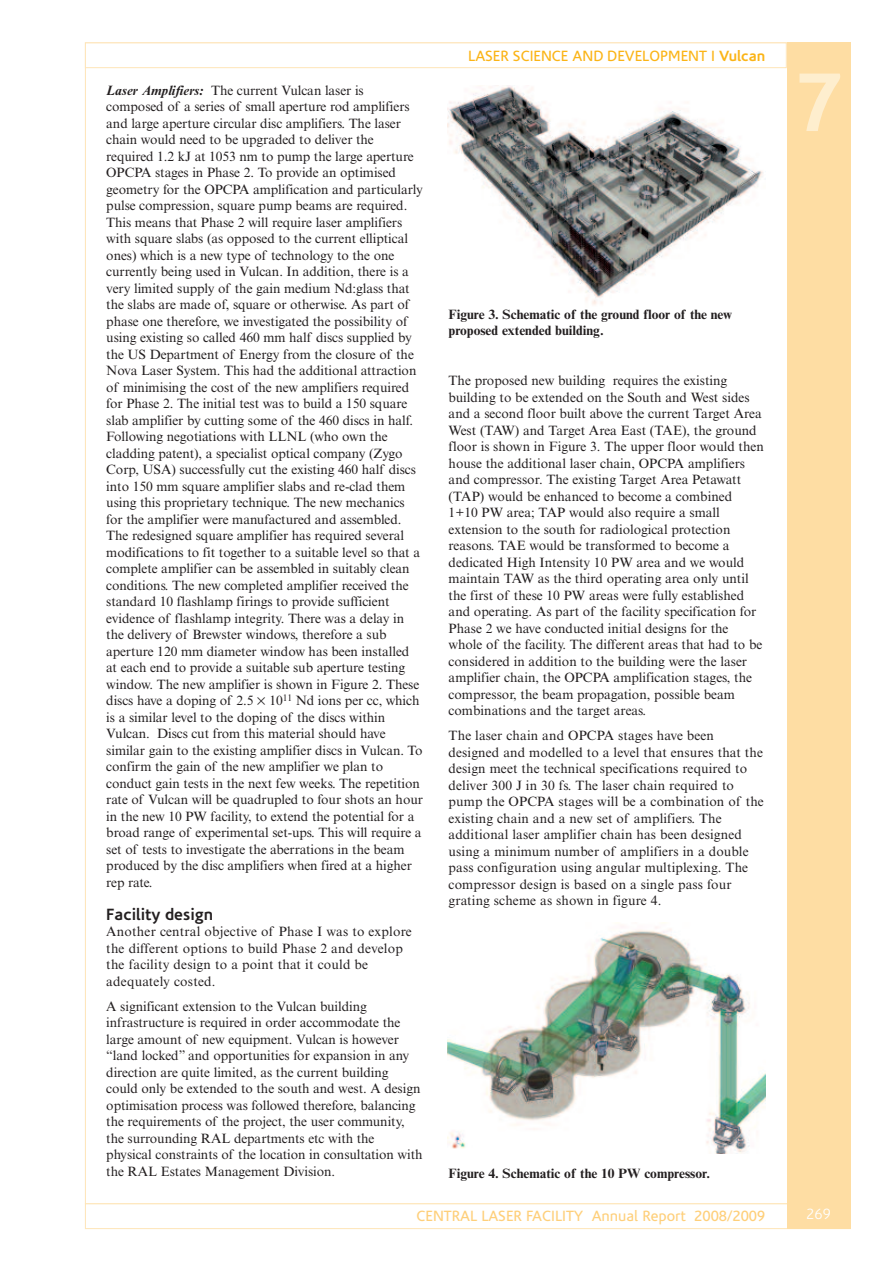
<style>
.page{position:relative;width:893px;height:1263px;background:#fff}
.page>*{position:absolute;margin:0;border:0;box-sizing:border-box;transform-origin:0 0}
.t1{font:700 84px "Corisande";color:#feeece}
.t2{font:700 16.5px "Corisande";color:#231f20}
.t3{font:15px "Corisande";color:#fecf7a}
.t4{font:15px "Corisande";color:#fbb416}
.t5{font:300 15px "Corisande";color:#fff}
.t6{font:13.5px/16.5px "Times NRMT";letter-spacing:-.005em;color:#231f20}
.t7{font:13.5px/16.5px "Times NRMT";letter-spacing:.015em;color:#231f20}
.t8{font:700 13.5px/16.5px "Times NRMT";color:#231f20}
.s1{font-weight:700;font-style:italic}
.s2{font-weight:700}
</style>
<div class="page">
<div style="left:85px;top:1203px;width:765px;height:26px;border:1px solid #fee5b8"></div>
<div style="left:85px;top:43px;width:702px;height:25px;border:1px solid #fee5b8"></div>
<div style="left:787px;top:43px;width:63px;height:1186px;background:#fedda3"></div>
<img style="left:447px;top:85px;width:316px;height:220px">
<img style="left:447px;top:927px;width:318px;height:227px">
<p class="t6" style="left:106px;top:83px;width:318px"><span class="s1">Laser Amplifiers:</span> The current Vulcan laser is composed of a series of small aperture rod amplifiers and large aperture circular disc amplifiers. The laser chain would need to be upgraded to deliver the required 1.2 kJ at 1053 nm to pump the large aperture OPCPA stages in Phase 2. To provide an optimised geometry for the OPCPA amplification and particularly pulse compression, square pump beams are required.<br>This means that Phase 2 will require laser amplifiers with square slabs (as opposed to the current elliptical ones) which is a new type of technology to the one currently being used in Vulcan. In addition, there is a very limited supply of the gain medium Nd:glass that the slabs are made of, square or otherwise. As part of phase one therefore, we investigated the possibility of using existing so called 460 mm half discs supplied by the US Department of Energy from the closure of the Nova Laser System. This had the additional attraction of minimising the cost of the new amplifiers required for Phase 2. The initial test was to build a 150 square slab amplifier by cutting some of the 460 discs in half.<br>Following negotiations with LLNL (who own the cladding patent), a specialist optical company (Zygo Corp, USA) successfully cut the existing 460 half discs into 150 mm square amplifier slabs and re-clad them using this proprietary technique. The new mechanics for the amplifier were manufactured and assembled.<br>The redesigned square amplifier has required several modifications to fit together to a suitable level so that a complete amplifier can be assembled in suitably clean conditions. The new completed amplifier received the standard 10 flashlamp firings to provide sufficient evidence of flashlamp integrity. There was a delay in the delivery of Brewster windows, therefore a sub aperture 120 mm diameter window has been installed at each end to provide a suitable sub aperture testing window. The new amplifier is shown in Figure 2. These discs have a doping of 2.5 10<sup>11</sup> Nd ions per cc, which is a similar level to the doping of the discs within Vulcan. Discs cut from this material should have similar gain to the existing amplifier discs in Vulcan. To confirm the gain of the new amplifier we plan to conduct gain tests in the next few weeks. The repetition rate of Vulcan will be quadrupled to four shots an hour in the new 10 PW facility, to extend the potential for a broad range of experimental set-ups. This will require a set of tests to investigate the aberrations in the beam produced by the disc amplifiers when fired at a higher rep rate.</p>
<p class="t2" style="left:106px;top:908px;width:108px">Facility design</p>
<p class="t7" style="left:106px;top:925px;width:307px">Another central objective of Phase I was to explore the different options to build Phase 2 and develop the facility design to a point that it could be adequately costed.</p>
<p class="t6" style="left:106px;top:999px;width:318px">A significant extension to the Vulcan building infrastructure is required in order accommodate the large amount of new equipment. Vulcan is however “land locked” and opportunities for expansion in any direction are quite limited, as the current building could only be extended to the south and west. A design optimisation process was followed therefore, balancing the requirements of the project, the user community, the surrounding RAL departments etc with the physical constraints of the location in consultation with the RAL Estates Management Division.</p>
<p class="t4" style="left:468px;top:50px;width:299px">LASER SCIENCE AND DEVELOPMENT I <span class="s2">Vulcan</span></p>
<p class="t8" style="left:449px;top:307px;width:285px">Figure 3. Schematic of the ground floor of the new proposed extended building.</p>
<p class="t6" style="left:449px;top:374px;width:317px">The proposed new building requires the existing building to be extended on the South and West sides and a second floor built above the current Target Area West (TAW) and Target Area East (TAE), the ground floor is shown in Figure 3. The upper floor would then house the additional laser chain, OPCPA amplifiers and compressor. The existing Target Area Petawatt (TAP) would be enhanced to become a combined 1+10 PW area; TAP would also require a small extension to the south for radiological protection reasons. TAE would be transformed to become a dedicated High Intensity 10 PW area and we would maintain TAW as the third operating area only until the first of these 10 PW areas were fully established and operating. As part of the facility specification for Phase 2 we have conducted initial designs for the whole of the facility. The different areas that had to be considered in addition to the building were the laser amplifier chain, the OPCPA amplification stages, the compressor, the beam propagation, possible beam combinations and the target areas.</p>
<p class="t6" style="left:449px;top:729px;width:317px">The laser chain and OPCPA stages have been designed and modelled to a level that ensures that the design meet the technical specifications required to deliver 300 J in 30 fs. The laser chain required to pump the OPCPA stages will be a combination of the existing chain and a new set of amplifiers. The additional laser amplifier chain has been designed using a minimum number of amplifiers in a double pass configuration using angular multiplexing. The compressor design is based on a single pass four grating scheme as shown in figure 4.</p>
<p class="t8" style="left:449px;top:1166px;width:263px">Figure 4. Schematic of the 10 PW compressor.</p>
<h1 class="t1" style="left:795px;top:69px;width:48px">7</h1>
<p class="t3" style="left:416px;top:1210px;width:350px">CENTRAL LASER FACILITY Annual Report 2008/2009</p>
<p class="t5" style="left:806px;top:1208px;width:26px">269</p>
</div>
